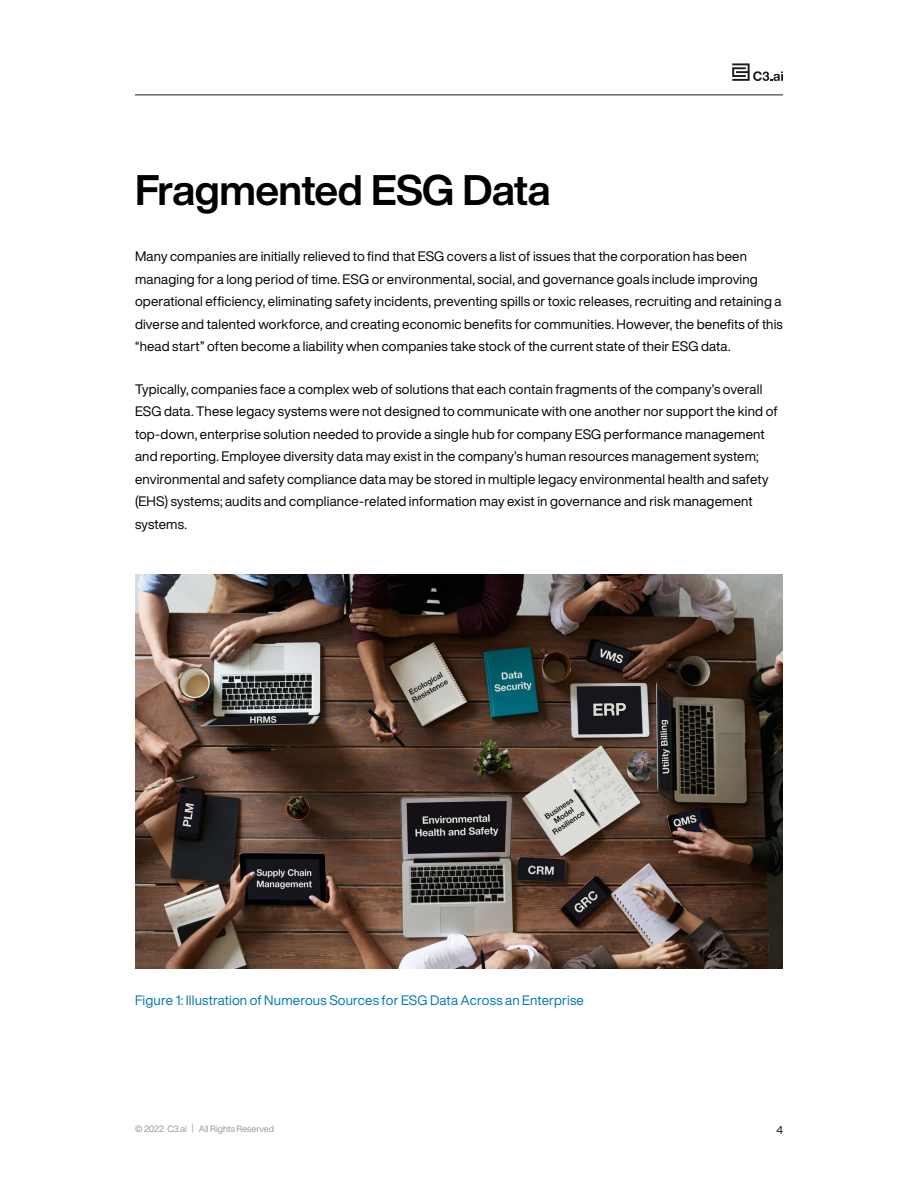
<style>
.page{position:relative;width:918px;height:1188px;background:#fff}
.page>*{position:absolute;margin:0;border:0;box-sizing:border-box;transform-origin:0 0}
.t1{font:700 42px "Helvetica Now Display";letter-spacing:-.015em;color:#000}
.t2{font:13.5px/22.5px "Helvetica Now Display";letter-spacing:.015em;color:#000}
.t3{font:13.5px "Helvetica Now Display";letter-spacing:.015em;color:#0078b5}
.t4{font:11.25px "Helvetica Now Display";color:#1a1a1a}
.t5{font:9px "Helvetica Now Display";letter-spacing:-.005em;color:#979696}
</style>
<div class="page">
<hr style="left:135px;top:95px;width:648px;height:1px;background:#1a1a1a">
<svg style="left:732px;top:63px;width:51px;height:18px"></svg>
<img style="left:135px;top:574px;width:648px;height:394px">
<h1 class="t1" style="left:135px;top:161px;width:417px">Fragmented ESG Data</h1>
<p class="t2" style="left:135px;top:245px;width:649px">Many companies are initially relieved to find that ESG covers a list of issues that the corporation has been managing for a long period of time. ESG or environmental, social, and governance goals include improving operational efficiency, eliminating safety incidents, preventing spills or toxic releases, recruiting and retaining a diverse and talented workforce, and creating economic benefits for communities. However, the benefits of this “head start” often become a liability when companies take stock of the current state of their ESG data.</p>
<p class="t2" style="left:135px;top:378px;width:644px">Typically, companies face a complex web of solutions that each contain fragments of the company’s overall ESG data. These legacy systems were not designed to communicate with one another nor support the kind of top-down, enterprise solution needed to provide a single hub for company ESG performance management and reporting. Employee diversity data may exist in the company’s human resources management system; environmental and safety compliance data may be stored in multiple legacy environmental health and safety (EHS) systems; audits and compliance-related information may exist in governance and risk management systems.</p>
<p class="t3" style="left:135px;top:991px;width:450px">Figure 1: Illustration of Numerous Sources for ESG Data Across an Enterprise</p>
<p class="t5" style="left:192px;top:1123px;width:84px">| All Rights Reserved</p>
<p class="t5" style="left:135px;top:1123px;width:53px">© 2022 C3.ai</p>
<p class="t4" style="left:776px;top:1122px;width:8px">4</p>
</div>
